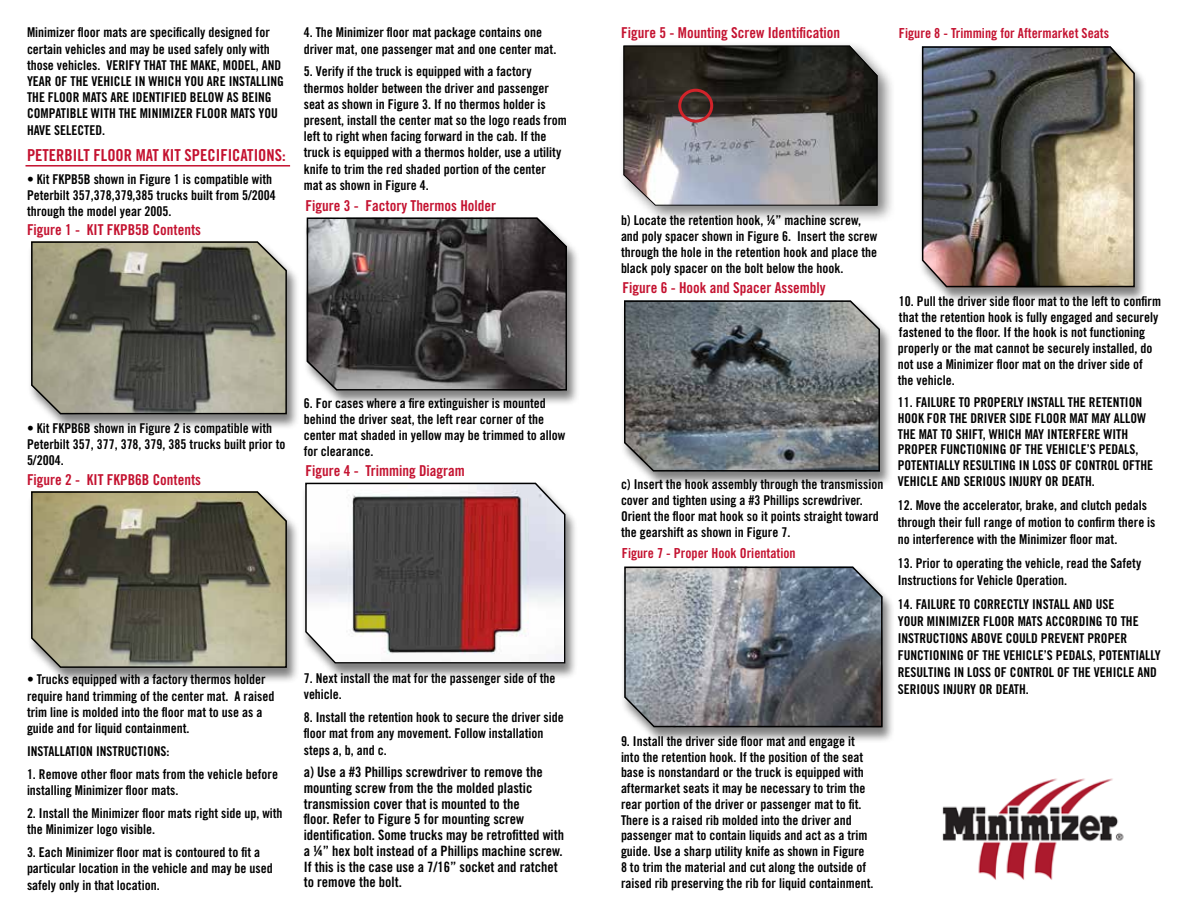
<style>
.page{position:relative;width:1188px;height:918px;background:#fff}
.page>*{position:absolute;margin:0;border:0;box-sizing:border-box;transform-origin:0 0}
.t1{font:16.5px "Trade Gothic Bold Cond Twenty";color:#c41230}
.t2{font:15px "Trade Gothic Bold Cond Twenty";color:#c41230}
.t3{font:14.25px/15.8px "Trade Gothic Bold Cond Twenty";color:#000}
.t4{font:13.8px "Trade Gothic Bold Cond Twenty";color:#c41230}
.t5{font:13.5px/16.2px "Trade Gothic Bold Cond Twenty";color:#000}
</style>
<div class="page">
<hr style="left:26px;top:165px;width:264px;height:2px;background:#c41230">
<div style="left:301px;top:482px;width:277px;height:198px;background:#000;opacity:.5"></div>
<svg style="left:304px;top:482px;width:262px;height:182px"></svg>
<div style="left:303px;top:217px;width:277px;height:190px;background:#000;opacity:.5"></div>
<svg style="left:306px;top:217px;width:262px;height:174px;background:#514e4f"></svg>
<div style="left:618px;top:40px;width:277px;height:184px;background:#000;opacity:.5"></div>
<svg style="left:623px;top:45px;width:255px;height:161px;background:#636161"></svg>
<div style="left:620px;top:300px;width:273px;height:187px;background:#000;opacity:.5"></div>
<svg style="left:623px;top:300px;width:258px;height:172px;background:#6c7276"></svg>
<div style="left:621px;top:566px;width:274px;height:177px;background:#000;opacity:.5"></div>
<svg style="left:624px;top:566px;width:259px;height:162px;background:#7e838a"></svg>
<div style="left:918px;top:46px;width:230px;height:257px;background:#000;opacity:.5"></div>
<img style="left:921px;top:46px;width:215px;height:242px">
<div style="left:27px;top:241px;width:272px;height:189px;background:#000;opacity:.5"></div>
<svg style="left:30px;top:241px;width:258px;height:174px;background:#77776a"></svg>
<div style="left:27px;top:491px;width:272px;height:193px;background:#000;opacity:.5"></div>
<svg style="left:30px;top:491px;width:258px;height:178px;background:#807d67"></svg>
<div style="left:678px;top:89px;width:35px;height:34px;border:3px solid #d2232a;border-radius:50%"></div>
<img style="left:942px;top:778px;width:182px;height:102px">
<p class="t5" style="left:27px;top:24px;width:258px">Minimizer floor mats are specifically designed for certain vehicles and may be used safely only with those vehicles. VERIFY THAT THE MAKE, MODEL, AND YEAR OF THE VEHICLE IN WHICH YOU ARE INSTALLING THE FLOOR MATS ARE IDENTIFIED BELOW AS BEING COMPATIBLE WITH THE MINIMIZER FLOOR MATS YOU HAVE SELECTED.</p>
<p class="t1" style="left:27px;top:145px;width:260px">PETERBILT FLOOR MAT KIT SPECIFICATIONS:</p>
<p class="t5" style="left:27px;top:171px;width:250px">• Kit FKPB5B shown in Figure 1 is compatible with<br>Peterbilt 357,378,379,385 trucks built from 5/2004 through the model year 2005.</p>
<p class="t2" style="left:27px;top:221px;width:176px">Figure 1 - KIT FKPB5B Contents</p>
<p class="t5" style="left:304px;top:24px;width:254px">4. The Minimizer floor mat package contains one driver mat, one passenger mat and one center mat.</p>
<p class="t5" style="left:304px;top:63px;width:265px">5. Verify if the truck is equipped with a factory thermos holder between the driver and passenger seat as shown in Figure 3. If no thermos holder is present, install the center mat so the logo reads from left to right when facing forward in the cab. If the truck is equipped with a thermos holder, use a utility knife to trim the red shaded portion of the center mat as shown in Figure 4.</p>
<p class="t2" style="left:306px;top:196px;width:192px">Figure 3 - Factory Thermos Holder</p>
<p class="t5" style="left:27px;top:420px;width:260px">• Kit FKPB6B shown in Figure 2 is compatible with<br>Peterbilt 357, 377, 378, 379, 385 trucks built prior to<br>5/2004.</p>
<p class="t2" style="left:27px;top:470px;width:176px">Figure 2 - KIT FKPB6B Contents</p>
<p class="t5" style="left:304px;top:395px;width:263px">6. For cases where a fire extinguisher is mounted behind the driver seat, the left rear corner of the center mat shaded in yellow may be trimmed to allow for clearance.</p>
<p class="t2" style="left:306px;top:461px;width:161px">Figure 4 - Trimming Diagram</p>
<p class="t5" style="left:27px;top:671px;width:249px">• Trucks equipped with a factory thermos holder require hand trimming of the center mat. A raised trim line is molded into the floor mat to use as a guide and for liquid containment.</p>
<p class="t5" style="left:27px;top:743px;width:144px">INSTALLATION INSTRUCTIONS:</p>
<p class="t5" style="left:27px;top:766px;width:253px">1. Remove other floor mats from the vehicle before installing Minimizer floor mats.</p>
<p class="t5" style="left:27px;top:805px;width:257px">2. Install the Minimizer floor mats right side up, with the Minimizer logo visible.</p>
<p class="t5" style="left:27px;top:844px;width:247px">3. Each Minimizer floor mat is contoured to fit a particular location in the vehicle and may be used safely only in that location.</p>
<p class="t5" style="left:304px;top:670px;width:253px">7. Next install the mat for the passenger side of the vehicle.</p>
<p class="t5" style="left:304px;top:709px;width:262px">8. Install the retention hook to secure the driver side floor mat from any movement. Follow installation steps a, b, and c.</p>
<p class="t3" style="left:304px;top:764px;width:262px">a) Use a #3 Phillips screwdriver to remove the mounting screw from the the molded plastic transmission cover that is mounted to the<br>floor. Refer to Figure 5 for mounting screw identification. Some trucks may be retrofitted with a ¼” hex bolt instead of a Phillips machine screw.<br>If this is the case use a 7/16” socket and ratchet to remove the bolt.</p>
<p class="t2" style="left:621px;top:24px;width:221px">Figure 5 - Mounting Screw Identification</p>
<p class="t4" style="left:899px;top:24px;width:212px">Figure 8 - Trimming for Aftermarket Seats</p>
<p class="t5" style="left:621px;top:212px;width:258px;line-height:15.8px">b) Locate the retention hook, ¼” machine screw, and poly spacer shown in Figure 6. Insert the screw through the hole in the retention hook and place the black poly spacer on the bolt below the hook.</p>
<p class="t2" style="left:622px;top:278px;width:205px">Figure 6 - Hook and Spacer Assembly</p>
<p class="t5" style="left:621px;top:476px;width:264px;line-height:15.8px">c) Insert the hook assembly through the transmission cover and tighten using a #3 Phillips screwdriver.<br>Orient the floor mat hook so it points straight toward the gearshift as shown in Figure 7.</p>
<p class="t4" style="left:622px;top:545px;width:175px">Figure 7 - Proper Hook Orientation</p>
<p class="t5" style="left:898px;top:293px;width:265px;line-height:15.8px">10. Pull the driver side floor mat to the left to confirm that the retention hook is fully engaged and securely fastened to the floor. If the hook is not functioning properly or the mat cannot be securely installed, do not use a Minimizer floor mat on the driver side of the vehicle.</p>
<p class="t5" style="left:898px;top:394px;width:257px;line-height:15.8px">11. FAILURE TO PROPERLY INSTALL THE RETENTION HOOK FOR THE DRIVER SIDE FLOOR MAT MAY ALLOW THE MAT TO SHIFT, WHICH MAY INTERFERE WITH PROPER FUNCTIONING OF THE VEHICLE’S PEDALS, POTENTIALLY RESULTING IN LOSS OF CONTROL OFTHE VEHICLE AND SERIOUS INJURY OR DEATH.</p>
<p class="t5" style="left:898px;top:496px;width:259px;line-height:17.1px">12. Move the accelerator, brake, and clutch pedals through their full range of motion to confirm there is no interference with the Minimizer floor mat.</p>
<p class="t5" style="left:898px;top:554px;width:245px;line-height:17.1px">13. Prior to operating the vehicle, read the Safety<br>Instructions for Vehicle Operation.</p>
<p class="t5" style="left:898px;top:595px;width:265px;line-height:17.1px">14. FAILURE TO CORRECTLY INSTALL AND USE<br>YOUR MINIMIZER FLOOR MATS ACCORDING TO THE INSTRUCTIONS ABOVE COULD PREVENT PROPER FUNCTIONING OF THE VEHICLE’S PEDALS, POTENTIALLY RESULTING IN LOSS OF CONTROL OF THE VEHICLE AND SERIOUS INJURY OR DEATH.</p>
<p class="t5" style="left:621px;top:733px;width:254px;line-height:15.8px">9. Install the driver side floor mat and engage it into the retention hook. If the position of the seat base is nonstandard or the truck is equipped with aftermarket seats it may be necessary to trim the rear portion of the driver or passenger mat to fit.<br>There is a raised rib molded into the driver and passenger mat to contain liquids and act as a trim guide. Use a sharp utility knife as shown in Figure 8 to trim the material and cut along the outside of raised rib preserving the rib for liquid containment.</p>
</div>
